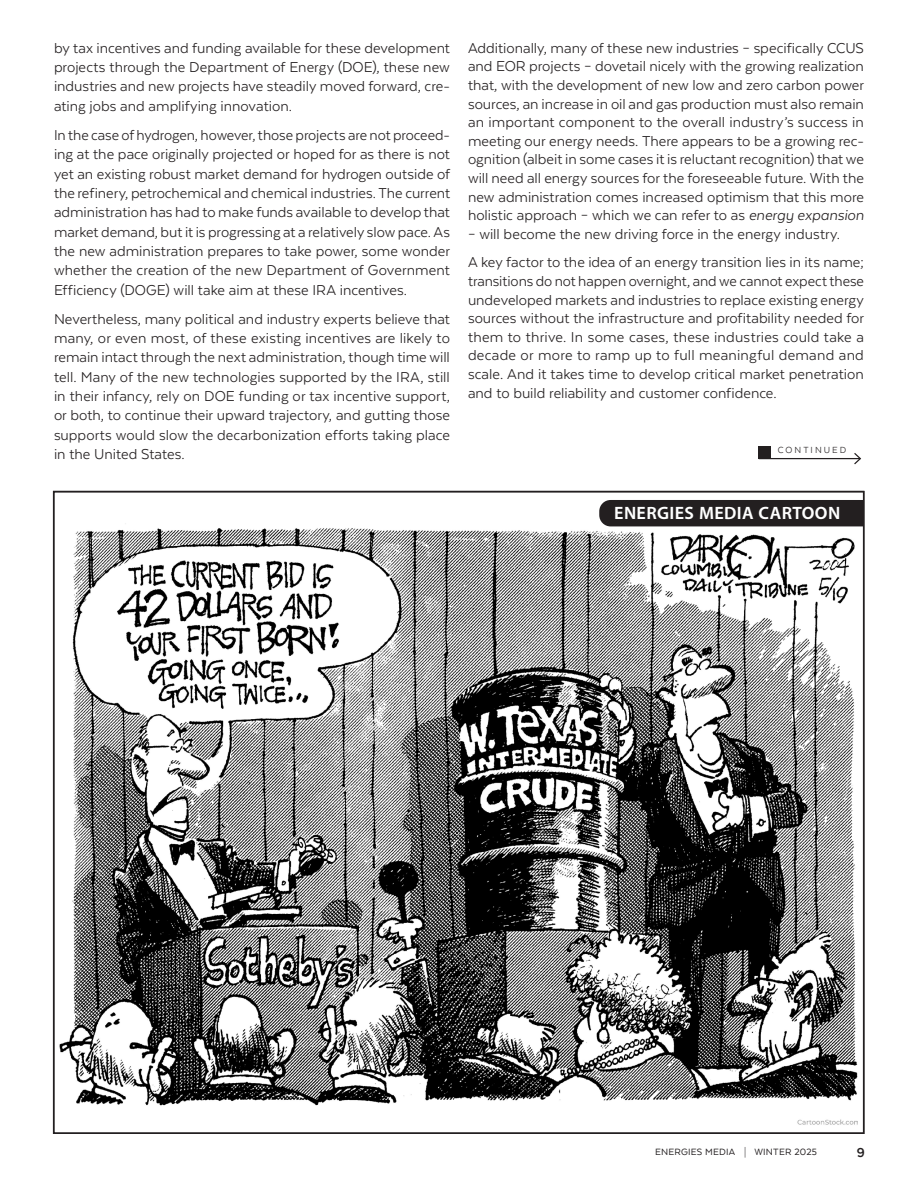
<style>
.page{position:relative;width:918px;height:1188px;background:#fff}
.page>*{position:absolute;margin:0;border:0;box-sizing:border-box;transform-origin:0 0}
.t1{font:700 18px "Myriad Set Pro";letter-spacing:.02em;color:#fff}
.body_indent{font:16.5px/19.4px "Texta";color:#231f20;text-align:justify}
.t2{font:700 15px "Texta";color:#231f20}
.t3{font:10.5px "Texta";letter-spacing:.02em;color:#231f20}
.Body{font:10.2px "Texta";letter-spacing:.2em;color:#231f20}
.s1{font-style:italic}
.s2{font-family:"Myriad Set Pro";font-weight:100}
</style>
<div class="page">
<hr style="left:759px;top:458px;width:101px;height:1px;background:#231f20">
<svg style="left:853px;top:453px;width:8px;height:12px"></svg>
<div style="left:759px;top:447px;width:12px;height:12px;background:#231f20"></div>
<img style="left:59px;top:523px;width:798px;height:602px">
<div style="left:599px;top:500px;width:262px;height:26px;background:#231f20"></div>
<p class="body_indent" style="left:54px;top:38px;width:398px">by tax incentives and funding available for these development projects through the Department of Energy (DOE), these new industries and new projects have steadily moved forward, cre&shy;ating jobs and amplifying innovation.</p>
<p class="body_indent" style="left:54px;top:125px;width:398px">In the case of hydrogen, however, those projects are not proceed&shy;ing at the pace originally projected or hoped for as there is not yet an existing robust market demand for hydrogen outside of the refinery, petrochemical and chemical industries. The current administration has had to make funds available to develop that market demand, but it is progressing at a relatively slow pace. As the new administration prepares to take power, some wonder whether the creation of the new Department of Government Efficiency (DOGE) will take aim at these IRA incentives.</p>
<p class="body_indent" style="left:54px;top:309px;width:398px">Nevertheless, many political and industry experts believe that many, or even most, of these existing incentives are likely to remain intact through the next administration, though time will tell. Many of the new technologies supported by the IRA, still in their infancy, rely on DOE funding or tax incentive support, or both, to continue their upward trajectory, and gutting those supports would slow the decarbonization efforts taking place in the United States.</p>
<p class="body_indent" style="left:468px;top:38px;width:398px;line-height:18.6px">Additionally, many of these new industries – specifically CCUS and EOR projects – dovetail nicely with the growing realization that, with the development of new low and zero carbon power sources, an increase in oil and gas production must also remain an important component to the overall industry’s success in meeting our energy needs. There appears to be a growing rec&shy;ognition (albeit in some cases it is reluctant recognition) that we will need all energy sources for the foreseeable future. With the new administration comes increased optimism that this more holistic approach – which we can refer to as <span class="s1">energy expansion</span></p>
<p class="body_indent" style="left:468px;top:224px;width:374px">– will become the new driving force in the energy industry.</p>
<p class="body_indent" style="left:468px;top:253px;width:398px;line-height:18.6px">A key factor to the idea of an energy transition lies in its name; transitions do not happen overnight, and we cannot expect these undeveloped markets and industries to replace existing energy sources without the infrastructure and profitability needed for them to thrive. In some cases, these industries could take a decade or more to ramp up to full meaningful demand and scale. And it takes time to develop critical market penetration and to build reliability and customer confidence.</p>
<p class="Body" style="left:778px;top:445px;width:70px">CONTINUED</p>
<p class="t1" style="left:614px;top:499px;width:228px">ENERGIES MEDIA CARTOON</p>
<p class="t3" style="left:655px;top:1146px;width:163px">ENERGIES MEDIA <span class="s2">|</span> WINTER 2025</p>
<p class="t2" style="left:857px;top:1145px;width:10px">9</p>
</div>
